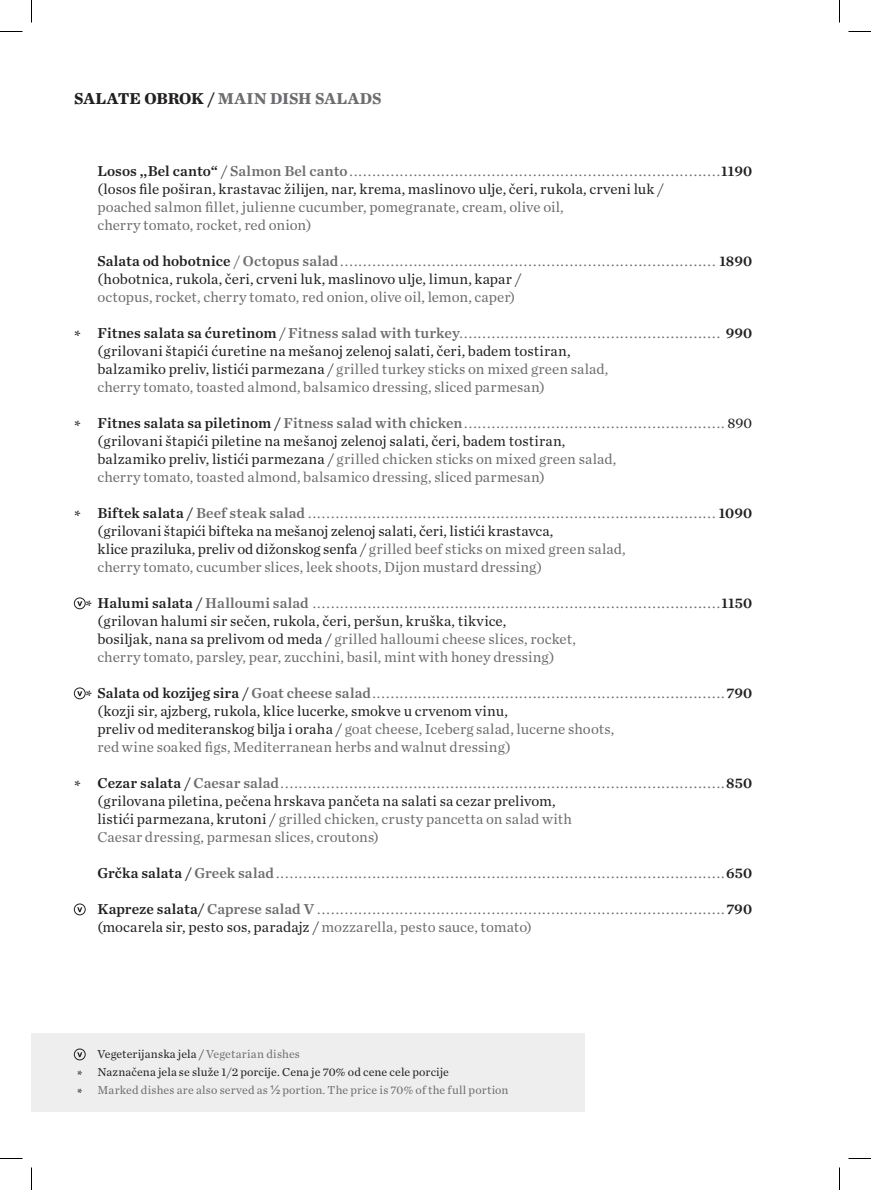
<style>
.page{position:relative;width:871px;height:1190px;background:#fff}
.page>*{position:absolute;margin:0;border:0;box-sizing:border-box;transform-origin:0 0}
.t1{font:700 16.5px "Chronicle Text G1";color:#6c6d70}
.t2{font:15px/18px "Chronicle Text G1";letter-spacing:.005em;color:#6c6d70}
.t3{font:15px/18px "Chronicle Text G1";letter-spacing:.005em;color:#231f20}
.t4{font:12px/18px "Chronicle Text G1";letter-spacing:.005em;color:#6c6d70}
.s1{color:#231f20}
.s2{font-family:"Chronicle Text G1 Semi"}
.s3{font-family:"Chronicle Text G1 Semi";color:#6c6d70}
.s4{color:#6c6d70}
.s5{font-family:"Chronicle Text G1 Semi";color:#231f20}
.s6{font-family:"Arial"}
</style>
<div class="page">
<div style="left:32px;top:1033px;width:553px;height:79px;background:#eeeeef"></div>
<div style="left:74px;top:598px;width:12px;height:11px;border:1px solid #231f20;border-radius:50%"></div>
<svg style="left:77px;top:601px;width:5px;height:5px"></svg>
<div style="left:74px;top:688px;width:12px;height:11px;border:1px solid #231f20;border-radius:50%"></div>
<svg style="left:77px;top:691px;width:5px;height:5px"></svg>
<div style="left:74px;top:904px;width:12px;height:11px;border:1px solid #231f20;border-radius:50%"></div>
<svg style="left:77px;top:907px;width:5px;height:5px"></svg>
<div style="left:74px;top:1049px;width:12px;height:11px;border:1px solid #231f20;border-radius:50%"></div>
<svg style="left:77px;top:1052px;width:5px;height:5px"></svg>
<svg style="left:0;top:31px;width:22px;height:1px"></svg>
<svg style="left:848px;top:31px;width:23px;height:1px"></svg>
<svg style="left:0;top:1158px;width:22px;height:1px"></svg>
<svg style="left:848px;top:1158px;width:23px;height:1px"></svg>
<svg style="left:31px;top:0;width:1px;height:22px"></svg>
<svg style="left:31px;top:1167px;width:1px;height:23px"></svg>
<svg style="left:839px;top:0;width:1px;height:22px"></svg>
<svg style="left:839px;top:1167px;width:1px;height:23px"></svg>
<p class="t1" style="left:74px;top:85px;width:309px"><span class="s1">SALATE OBROK /</span> MAIN DISH SALADS</p>
<p class="t3" style="left:97px;top:161px;width:656px"><span class="s2">Losos ,,Bel canto“</span> / <span class="s3">Salmon Bel canto</span><span class="s4">.................................................................................</span><span class="s2">1190 </span>(losos file poširan, krastavac žilijen, nar, krema, maslinovo ulje, čeri, rukola, crveni luk /</p>
<p class="t2" style="left:97px;top:197px;width:468px">poached salmon fillet, julienne cucumber, pomegranate, cream, olive oil, cherry tomato, rocket, red onion)</p>
<p class="t2" style="left:97px;top:251px;width:656px"><span class="s5">Salata od hobotnice</span> <span class="s2">/ Octopus salad</span>.................................................................................. <span class="s5">1890 </span><span class="s1">(hobotnica, rukola, čeri, crveni luk, maslinovo ulje, limun, kapar /</span></p>
<p class="t2" style="left:97px;top:287px;width:419px">octopus, rocket, cherry tomato, red onion, olive oil, lemon, caper)</p>
<p class="t2" style="left:97px;top:323px;width:656px;text-indent:-23px"><span class="s5">* Fitnes salata sa ćuretinom</span> <span class="s1">/</span> <span class="s2">Fitness salad with turkey</span>......................................................... <span class="s5">990 </span><span class="s1">(grilovani štapići ćuretine na mešanoj zelenoj salati, čeri, badem tostiran,<br>balzamiko preliv, listići parmezana /</span> grilled turkey sticks on mixed green salad,<br>cherry tomato, toasted almond, balsamico dressing, sliced parmesan)</p>
<p class="t2" style="left:97px;top:413px;width:656px;text-indent:-23px"><span class="s5">* Fitnes salata sa piletinom /</span><span class="s2">Fitness salad with chicken</span>......................................................... <span class="s1">890 (grilovani štapići piletine na mešanoj zelenoj salati, čeri, badem tostiran,<br>balzamiko preliv, listići parmezana /</span> grilled chicken sticks on mixed green salad,<br>cherry tomato, toasted almond, balsamico dressing, sliced parmesan)</p>
<p class="t2" style="left:97px;top:503px;width:656px;text-indent:-23px"><span class="s5">* Biftek salata /</span> <span class="s2">Beef steak salad</span> ......................................................................................... <span class="s5">1090 </span><span class="s1">(grilovani štapići bifteka na mešanoj zelenoj salati, čeri, listići krastavca,<br>klice praziluka, preliv od dižonskog senfa /</span> grilled beef sticks on mixed green salad,<br>cherry tomato, cucumber slices, leek shoots, Dijon mustard dressing)</p>
<p class="t2" style="left:97px;top:593px;width:656px;text-indent:-12px"><span class="s5">* Halumi salata /</span> <span class="s2">Halloumi salad</span> .........................................................................................<span class="s5">1150 </span><span class="s1">(grilovan halumi sir sečen, rukola, čeri, peršun, kruška, tikvice,<br>bosiljak, nana sa prelivom od meda /</span> grilled halloumi cheese slices, rocket,<br>cherry tomato, parsley, pear, zucchini, basil, mint with honey dressing)</p>
<p class="t2" style="left:97px;top:683px;width:656px;text-indent:-12px"><span class="s5">* Salata od kozijeg sira /</span> <span class="s2">Goat cheese salad</span>.............................................................................<span class="s5">790 </span><span class="s1">(kozji sir, ajzberg, rukola, klice lucerke, smokve u crvenom vinu,<br>preliv od mediteranskog bilja i oraha /</span> goat cheese, Iceberg salad, lucerne shoots,<br>red wine soaked figs, Mediterranean herbs and walnut dressing)</p>
<p class="t2" style="left:97px;top:773px;width:656px;text-indent:-23px"><span class="s5">* Cezar salata /</span> <span class="s2">Caesar salad</span>.................................................................................................<span class="s5">850 </span><span class="s1">(grilovana piletina, pečena hrskava pančeta na salati sa cezar prelivom,<br>listići parmezana, krutoni /</span> grilled chicken, crusty pancetta on salad with<br>Caesar dressing, parmesan slices, croutons)</p>
<p class="t2" style="left:97px;top:863px;width:656px"><span class="s5">Grčka salata /</span><span class="s2">Greek salad</span>..................................................................................................<span class="s5">650</span></p>
<p class="t2" style="left:97px;top:899px;width:656px"><span class="s5">Kapreze salata/</span><span class="s2">Caprese salad V</span> .........................................................................................<span class="s5">790 </span><span class="s1">(mocarela sir, pesto sos, paradajz /</span> mozzarella, pesto sauce, tomato)</p>
<p class="t4" style="left:77px;top:1044px;width:433px;text-indent:20px"><span class="s1">Vegeterijanska jela /</span> Vegetarian dishes<br><span class="s5">*</span> <span class="s1">Naznačena jela se služe 1/2 porcije. Cena je 70% od cene cele porcije<br></span><span class="s5">*</span> Marked dishes are also served as <span class="s6">½</span> portion. The price is 70% of the full portion</p>
</div>
